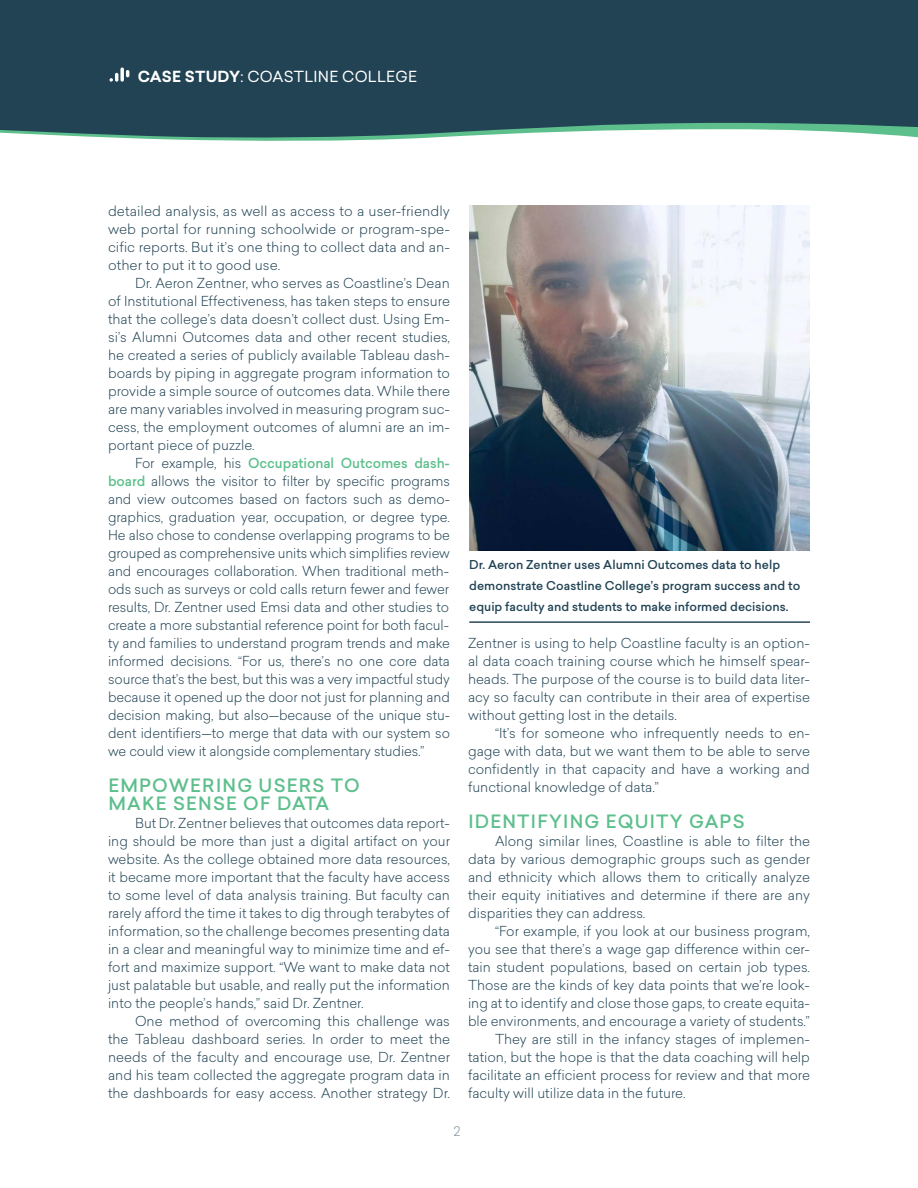
<style>
.page{position:relative;width:918px;height:1188px;background:#fff}
.page>*{position:absolute;margin:0;border:0;box-sizing:border-box;transform-origin:0 0}
.t1{font:500 18px/18px "Sailec";letter-spacing:.07em;color:#5dbf8c}
.t2{font:15px "Sailec";letter-spacing:.02em;color:#fff}
.t3{font:300 13.5px/18px "Sailec";color:#214354;text-align:justify}
.t4{font:300 13.05px "Sailec";color:#7d919d}
.t5{font:500 12px/21px "Sailec";color:#214354}
.s1{font-weight:700}
.s2{font-weight:500;color:#5dbf8c}
</style>
<div class="page">
<hr style="left:469px;top:621px;width:341px;height:2px;background:#214354">
<img style="left:469px;top:205px;width:341px;height:346px">
<svg style="left:127px;top:138px;width:294px;height:3px"></svg>
<div style="left:0;top:0;width:918px;height:138px;background:#214354"></div>
<svg style="left:120px;top:68px;width:4px;height:14px"></svg>
<svg style="left:110px;top:73px;width:8px;height:9px"></svg>
<svg style="left:126px;top:70px;width:3px;height:7px"></svg>
<p class="t2" style="left:138px;top:66px;width:281px"><span class="s1">CASE STUDY</span>: COASTLINE COLLEGE</p>
<p class="t3" style="left:108px;top:202px;width:344px">detailed analysis, as well as access to a user-friendly web portal for running schoolwide or program-spe&shy;cific reports. But it’s one thing to collect data and an&shy;other to put it to good use.</p>
<p class="t3" style="left:108px;top:274px;width:344px;text-indent:27px">Dr. Aeron Zentner, who serves as Coastline’s Dean of Institutional Effectiveness, has taken steps to ensure that the college’s data doesn’t collect dust. Using Em&shy;si’s Alumni Outcomes data and other recent studies, he created a series of publicly available Tableau dash&shy;boards by piping in aggregate program information to provide a simple source of outcomes data. While there are many variables involved in measuring program suc&shy;cess, the employment outcomes of alumni are an im&shy;portant piece of puzzle.</p>
<p class="t3" style="left:108px;top:454px;width:344px;text-indent:27px">For example, his <span class="s2">Occupational Outcomes dash&shy;board</span> allows the visitor to filter by specific programs and view outcomes based on factors such as demo&shy;graphics, graduation year, occupation, or degree type.<br>He also chose to condense overlapping programs to be grouped as comprehensive units which simplifies review and encourages collaboration. When traditional meth&shy;ods such as surveys or cold calls return fewer and fewer results, Dr. Zentner used Emsi data and other studies to create a more substantial reference point for both facul&shy;ty and families to understand program trends and make informed decisions. “For us, there’s no one core data source that’s the best, but this was a very impactful study because it opened up the door not just for planning and decision making, but also—because of the unique stu&shy;dent identifiers—to merge that data with our system so we could view it alongside complementary studies.”</p>
<h1 class="t1" style="left:108px;top:776px;width:253px">EMPOWERING USERS TO<br>MAKE SENSE OF DATA</h1>
<p class="t3" style="left:108px;top:814px;width:344px;text-indent:27px">But Dr. Zentner believes that outcomes data report&shy;ing should be more than just a digital artifact on your website. As the college obtained more data resources, it became more important that the faculty have access to some level of data analysis training. But faculty can rarely afford the time it takes to dig through terabytes of information, so the challenge becomes presenting data in a clear and meaningful way to minimize time and ef&shy;fort and maximize support. “We want to make data not just palatable but usable, and really put the information into the people’s hands,” said Dr. Zentner.</p>
<p class="t3" style="left:108px;top:1012px;width:344px;text-indent:27px">One method of overcoming this challenge was the Tableau dashboard series. In order to meet the needs of the faculty and encourage use, Dr. Zentner and his team collected the aggregate program data in the dashboards for easy access. Another strategy Dr.</p>
<p class="t5" style="left:469px;top:554px;width:333px">Dr. Aeron Zentner uses Alumni Outcomes data to help demonstrate Coastline College’s program success and to equip faculty and students to make informed decisions.</p>
<p class="t3" style="left:468px;top:634px;width:344px">Zentner is using to help Coastline faculty is an option&shy;al data coach training course which he himself spear&shy;heads. The purpose of the course is to build data liter&shy;acy so faculty can contribute in their area of expertise without getting lost in the details.</p>
<p class="t3" style="left:468px;top:724px;width:344px;text-indent:27px">“It’s for someone who infrequently needs to en&shy;gage with data, but we want them to be able to serve confidently in that capacity and have a working and functional knowledge of data.”</p>
<h1 class="t1" style="left:468px;top:812px;width:278px">IDENTIFYING EQUITY GAPS</h1>
<p class="t3" style="left:468px;top:832px;width:344px;text-indent:27px">Along similar lines, Coastline is able to filter the data by various demographic groups such as gender and ethnicity which allows them to critically analyze their equity initiatives and determine if there are any disparities they can address.</p>
<p class="t3" style="left:495px;top:922px;width:316px">“For example, if you look at our business program,</p>
<p class="t3" style="left:468px;top:940px;width:343px">you see that there’s a wage gap difference within cer-</p>
<p class="t3" style="left:468px;top:958px;width:344px">tain student populations, based on certain job types.</p>
<p class="t3" style="left:468px;top:976px;width:344px">Those are the kinds of key data points that we’re look-</p>
<p class="t3" style="left:468px;top:994px;width:344px">ing at to identify and close those gaps, to create equita-</p>
<p class="t3" style="left:468px;top:1012px;width:343px">ble environments, and encourage a variety of students.”</p>
<p class="t3" style="left:495px;top:1030px;width:316px">They are still in the infancy stages of implemen-</p>
<p class="t3" style="left:468px;top:1048px;width:343px">tation, but the hope is that the data coaching will help</p>
<p class="t3" style="left:468px;top:1066px;width:343px">facilitate an efficient process for review and that more</p>
<p class="t3" style="left:468px;top:1084px;width:219px">faculty will utilize data in the future.</p>
<p class="t4" style="left:453px;top:1122px;width:8px">2</p>
</div>
